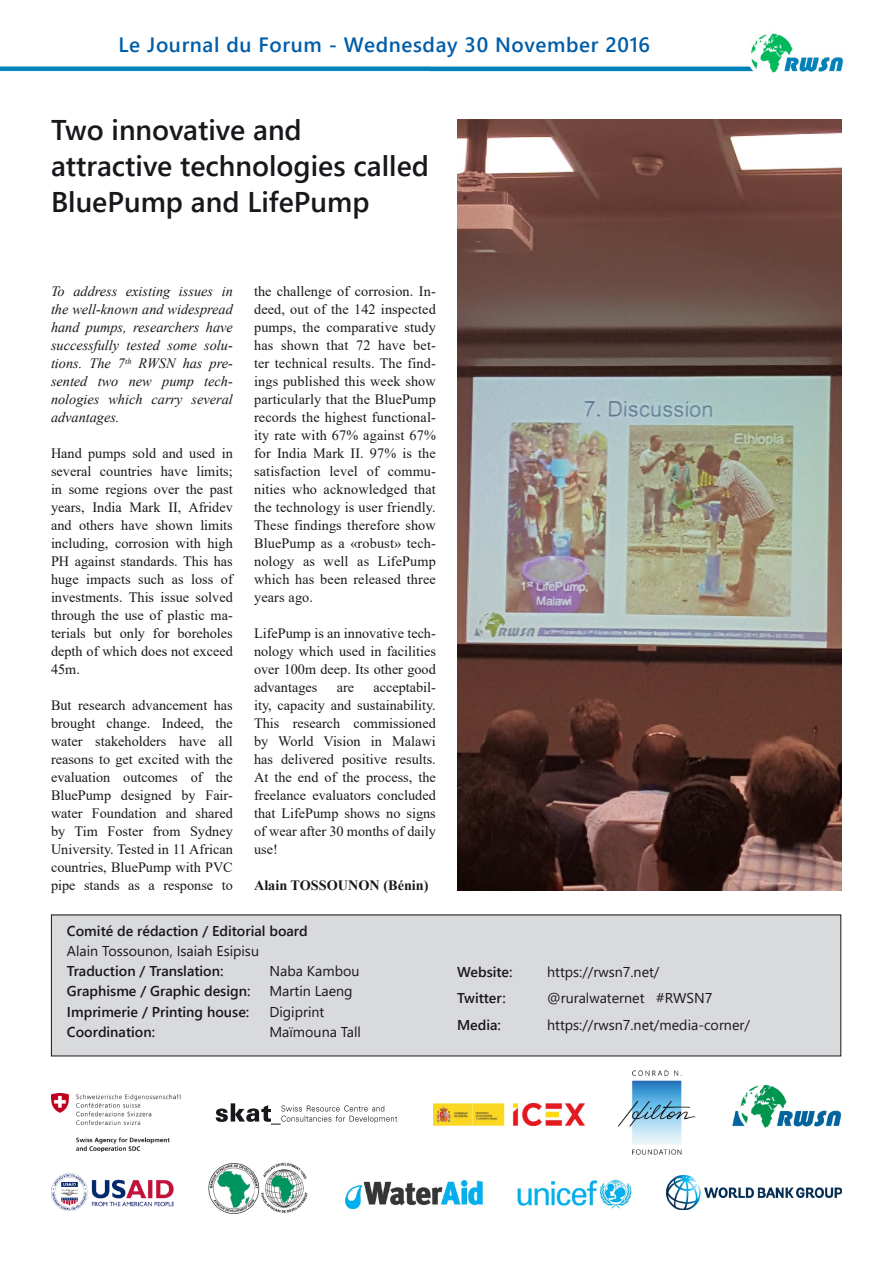
<style>
.page{position:relative;width:893px;height:1263px;background:#fff}
.page>*{position:absolute;margin:0;border:0;box-sizing:border-box;transform-origin:0 0}
.t1{font:600 28.5px/36px "Segoe UI";color:#1a171c}
.t2{font:600 20.7px "Segoe UI";letter-spacing:.03em;color:#005da8}
.t3{font:14.25px/18px "Times New Roman";color:#1a171c;text-align:justify}
.t4{font:italic 14.25px/18px "Times New Roman";color:#1a171c;text-align:justify}
.t5{font:600 14.25px "Segoe UI";color:#1a171c}
.t6{font:14.25px "Segoe UI";color:#1a171c}
.t7{font:700 14.25px "Times New Roman";color:#1a171c}
</style>
<div class="page">
<div style="left:51px;top:915px;width:790px;height:141px;background:#d9dadb"></div>
<img style="left:0;top:66px;width:430px;height:6px">
<img style="left:430px;top:33px;width:413px;height:40px">
<img style="left:51px;top:1093px;width:130px;height:58px">
<img style="left:216px;top:1103px;width:181px;height:22px">
<img style="left:433px;top:1104px;width:151px;height:21px">
<img style="left:618px;top:1070px;width:78px;height:85px">
<img style="left:732px;top:1084px;width:110px;height:44px">
<img style="left:51px;top:1174px;width:122px;height:36px">
<img style="left:208px;top:1162px;width:100px;height:52px">
<img style="left:346px;top:1181px;width:136px;height:27px">
<img style="left:517px;top:1179px;width:115px;height:30px">
<img style="left:667px;top:1175px;width:175px;height:34px">
<img style="left:457px;top:119px;width:385px;height:772px">
<h2 class="t2" style="left:118px;top:28px;width:533px">Le Journal du Forum - Wednesday 30 November 2016</h2>
<h1 class="t1" style="left:51px;top:111px;width:379px">Two innovative and attractive technologies called<br>BluePump and LifePump</h1>
<p class="t4" style="left:51px;top:282px;width:183px">To address existing issues in the well-known and widespread hand pumps, researchers have successfully tested some solu&shy;tions. The 7<sup>th</sup> RWSN has pre&shy;sented two new pump tech&shy;nologies which carry several advantages.</p>
<p class="t3" style="left:51px;top:444px;width:183px">Hand pumps sold and used in several countries have limits; in some regions over the past years, India Mark II, Afridev and others have shown limits including, corrosion with high PH against standards. This has huge impacts such as loss of investments. This issue solved through the use of plastic ma&shy;terials but only for boreholes depth of which does not exceed 45m.</p>
<p class="t3" style="left:51px;top:696px;width:183px">But research advancement has brought change. Indeed, the water stakeholders have all reasons to get excited with the evaluation outcomes of the BluePump designed by Fair&shy;water Foundation and shared by Tim Foster from Sydney University. Tested in 11 African countries, BluePump with PVC pipe stands as a response to</p>
<p class="t3" style="left:254px;top:282px;width:183px">the challenge of corrosion. In&shy;deed, out of the 142 inspected pumps, the comparative study has shown that 72 have bet&shy;ter technical results. The find&shy;ings published this week show particularly that the BluePump records the highest functional&shy;ity rate with 67% against 67% for India Mark II. 97% is the satisfaction level of commu&shy;nities who acknowledged that the technology is user friendly.<br>These findings therefore show BluePump as a «robust» tech&shy;nology as well as LifePump which has been released three years ago.</p>
<p class="t3" style="left:254px;top:624px;width:183px">LifePump is an innovative tech&shy;nology which used in facilities over 100m deep. Its other good advantages</p>
<p class="t3" style="left:254px;top:678px;width:183px;text-indent:119px">acceptabil&shy;ity, capacity and sustainability.<br>This research commissioned by World Vision in Malawi has delivered positive results.<br>At the end of the process, the freelance evaluators concluded that LifePump shows no signs of wear after 30 months of daily use!</p>
<p class="t7" style="left:254px;top:875px;width:176px">Alain TOSSOUNON (Bénin)</p>
<p class="t3" style="left:337px;top:678px;width:19px">are</p>
<p class="t5" style="left:67px;top:919px;width:242px">Comité de rédaction / Editorial board</p>
<p class="t6" style="left:67px;top:940px;width:194px">Alain Tossounon, Isaiah Esipisu</p>
<p class="t5" style="left:67px;top:960px;width:158px">Traduction / Translation:</p>
<p class="t6" style="left:269px;top:960px;width:92px">Naba Kambou</p>
<p class="t5" style="left:67px;top:980px;width:185px">Graphisme / Graphic design:</p>
<p class="t6" style="left:269px;top:980px;width:85px">Martin Laeng</p>
<p class="t5" style="left:67px;top:1000px;width:184px">Imprimerie / Printing house:</p>
<p class="t6" style="left:269px;top:1000px;width:56px">Digiprint</p>
<p class="t5" style="left:67px;top:1020px;width:90px">Coordination:</p>
<p class="t6" style="left:269px;top:1020px;width:93px">Maïmouna Tall</p>
<p class="t5" style="left:457px;top:960px;width:57px">Website:</p>
<p class="t6" style="left:547px;top:960px;width:114px">https://rwsn7.net/</p>
<p class="t5" style="left:457px;top:987px;width:50px">Twitter:</p>
<p class="t6" style="left:547px;top:987px;width:167px">@ruralwaternet #RWSN7</p>
<p class="t5" style="left:457px;top:1013px;width:45px">Media:</p>
<p class="t6" style="left:547px;top:1013px;width:204px">https://rwsn7.net/media-corner/</p>
</div>
